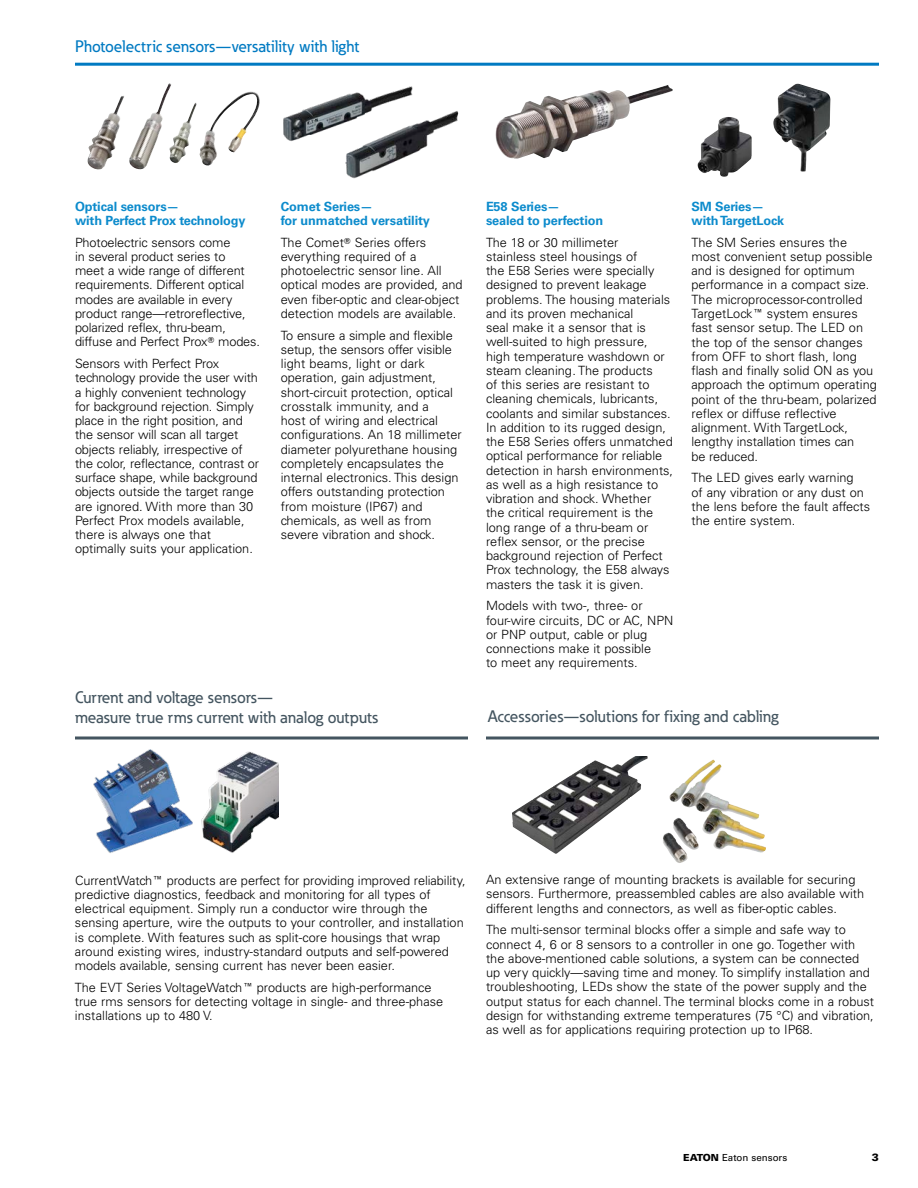
<style>
.page{position:relative;width:918px;height:1188px;background:#fff}
.page>*{position:absolute;margin:0;border:0;box-sizing:border-box;transform-origin:0 0}
.t1{font:500 16.5px/19.5px "Eaton";color:#445560}
.t2{font:500 16.5px "Eaton";color:#007ac2}
.t3{font:300 12.75px/14.2px "Univers LT Std";color:#000}
.t4{font:700 12.75px/14.2px "Univers LT Std";letter-spacing:-.01em;color:#0c8bcc}
.t5{font:900 10.5px "Univers LT Std";color:#000}
.t6{font:9.75px "Univers LT Std";color:#000}
.s1{font-family:"Universal Newswith Comm Pi";font-weight:400}
.s2{font-weight:900}
</style>
<div class="page">
<img style="left:122px;top:83px;width:138px;height:87px">
<img style="left:283px;top:86px;width:176px;height:93px">
<img style="left:697px;top:84px;width:134px;height:93px">
<img style="left:495px;top:85px;width:178px;height:74px">
<hr style="left:75px;top:63px;width:804px;height:3px;background:#007ac2">
<img style="left:512px;top:756px;width:136px;height:98px">
<img style="left:669px;top:760px;width:43px;height:42px">
<hr style="left:486px;top:736px;width:393px;height:3px;background:#445560">
<hr style="left:75px;top:736px;width:393px;height:3px;background:#445560">
<img style="left:93px;top:750px;width:186px;height:103px">
<p class="t2" style="left:75px;top:36px;width:286px">Photoelectric sensors—versatility with light</p>
<p class="t4" style="left:75px;top:199px;width:172px">Optical sensors—<br>with Perfect Prox technology</p>
<p class="t3" style="left:75px;top:235px;width:187px">Photoelectric sensors come<br>in several product series to<br>meet a wide range of different requirements. Different optical modes are available in every product range—retroreflective, polarized reflex, thru-beam, diffuse and Perfect Prox<span class="s1">T</span> modes.</p>
<p class="t3" style="left:75px;top:356px;width:186px">Sensors with Perfect Prox technology provide the user with a highly convenient technology for background rejection. Simply place in the right position, and the sensor will scan all target objects reliably, irrespective of the color, reflectance, contrast or surface shape, while background objects outside the target range are ignored. With more than 30<br>Perfect Prox models available, there is always one that optimally suits your application.</p>
<p class="t4" style="left:281px;top:199px;width:151px">Comet Series—<br>for unmatched versatility</p>
<p class="t3" style="left:281px;top:235px;width:183px">The Comet<span class="s1">T</span> Series offers everything required of a photoelectric sensor line. All optical modes are provided, and even fiber-optic and clear-object detection models are available.</p>
<p class="t3" style="left:281px;top:328px;width:182px">To ensure a simple and flexible setup, the sensors offer visible light beams, light or dark operation, gain adjustment, short-circuit protection, optical crosstalk immunity, and a<br>host of wiring and electrical configurations. An 18 millimeter diameter polyurethane housing completely encapsulates the internal electronics. This design offers outstanding protection from moisture (IP67) and chemicals, as well as from severe vibration and shock.</p>
<p class="t1" style="left:75px;top:687px;width:305px">Current and voltage sensors—<br>measure true rms current with analog outputs</p>
<p class="t4" style="left:486px;top:199px;width:119px">E58 Series—<br>sealed to perfection</p>
<p class="t3" style="left:486px;top:235px;width:189px">The 18 or 30 millimeter<br>stainless steel housings of<br>the E58 Series were specially designed to prevent leakage problems. The housing materials and its proven mechanical<br>seal make it a sensor that is well-suited to high pressure, high temperature washdown or steam cleaning. The products<br>of this series are resistant to cleaning chemicals, lubricants, coolants and similar substances.<br>In addition to its rugged design, the E58 Series offers unmatched optical performance for reliable detection in harsh environments, as well as a high resistance to vibration and shock. Whether<br>the critical requirement is the long range of a thru-beam or reflex sensor, or the precise background rejection of Perfect<br>Prox technology, the E58 always masters the task it is given.</p>
<p class="t3" style="left:486px;top:599px;width:189px">Models with two-, three- or four-wire circuits, DC or AC, NPN or PNP output, cable or plug connections make it possible<br>to meet any requirements.</p>
<p class="t4" style="left:692px;top:199px;width:94px">SM Series— with TargetLock</p>
<p class="t3" style="left:692px;top:235px;width:187px">The SM Series ensures the most convenient setup possible and is designed for optimum performance in a compact size.<br>The microprocessor-controlled<br>TargetLock<span class="s1">E</span> system ensures fast sensor setup. The LED on the top of the sensor changes from OFF to short flash, long flash and finally solid ON as you approach the optimum operating point of the thru-beam, polarized reflex or diffuse reflective alignment. With TargetLock, lengthy installation times can<br>be reduced.</p>
<p class="t3" style="left:692px;top:471px;width:180px">The LED gives early warning<br>of any vibration or any dust on the lens before the fault affects the entire system.</p>
<p class="t1" style="left:488px;top:707px;width:292px">Accessories—solutions for fixing and cabling</p>
<p class="t3" style="left:75px;top:873px;width:392px">CurrentWatch<span class="s1">E</span> products are perfect for providing improved reliability, predictive diagnostics, feedback and monitoring for all types of electrical equipment. Simply run a conductor wire through the sensing aperture, wire the outputs to your controller, and installation is complete. With features such as split-core housings that wrap around existing wires, industry-standard outputs and self-powered models available, sensing current has never been easier.</p>
<p class="t3" style="left:75px;top:980px;width:370px">The EVT Series VoltageWatch<span class="s1">E</span> products are high-performance true rms sensors for detecting voltage in single- and three-phase installations up to 480 V.</p>
<p class="t3" style="left:486px;top:872px;width:380px">An extensive range of mounting brackets is available for securing sensors. Furthermore, preassembled cables are also available with different lengths and connectors, as well as fiber-optic cables.</p>
<p class="t3" style="left:486px;top:923px;width:390px">The multi-sensor terminal blocks offer a simple and safe way to connect 4, 6 or 8 sensors to a controller in one go. Together with the above-mentioned cable solutions, a system can be connected up very quickly—saving time and money. To simplify installation and troubleshooting, LEDs show the state of the power supply and the output status for each channel. The terminal blocks come in a robust design for withstanding extreme temperatures (75 °C) and vibration, as well as for applications requiring protection up to IP68.</p>
<p class="t6" style="left:683px;top:1152px;width:106px"><span class="s2">EATON</span> Eaton sensors</p>
<p class="t5" style="left:872px;top:1151px;width:9px">3</p>
</div>
